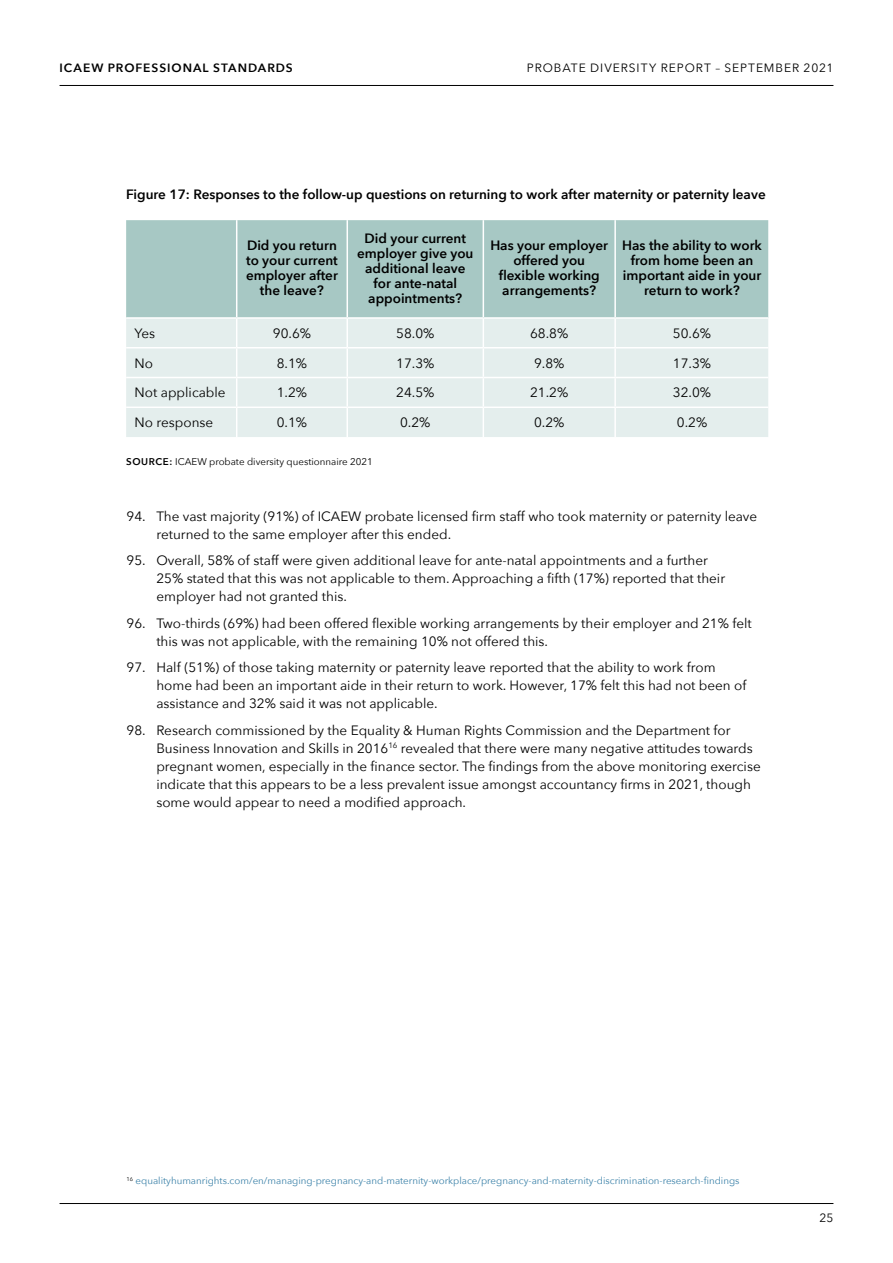
<style>
.page{position:relative;width:893px;height:1263px;background:#fff}
.page>*{position:absolute;margin:0;border:0;box-sizing:border-box;transform-origin:0 0}
.t1{font:13.5px/18px "Avenir Next";color:#000}
.t2{font:600 13.5px/15px "Avenir Next";color:#000;text-align:center}
.t3{font:12px "Avenir Next";letter-spacing:.075em;color:#000}
.t4{font:600 12px "Avenir Next";letter-spacing:.08em;color:#000}
.t5{font:9.75px "Avenir Next";color:#3c82a9}
.t6{font:9.75px "Avenir Next";color:#000}
.s1{font-weight:600}
</style>
<div class="page">
<hr style="left:60px;top:1203px;width:773px;height:1px;background:#000">
<hr style="left:60px;top:85px;width:773px;height:1px;background:#000">
<div style="left:126px;top:220px;width:642px;height:97px;background:#a7c8c4"></div>
<div style="left:126px;top:319px;width:642px;height:118px;background:#e4eeed"></div>
<hr style="left:236px;top:220px;width:1px;height:97px;background:#fff">
<hr style="left:346px;top:220px;width:2px;height:97px;background:#fff">
<hr style="left:483px;top:220px;width:1px;height:97px;background:#fff">
<hr style="left:614px;top:220px;width:2px;height:97px;background:#fff">
<hr style="left:346px;top:319px;width:2px;height:28px;background:#fff">
<hr style="left:614px;top:319px;width:2px;height:28px;background:#fff">
<hr style="left:126px;top:347px;width:111px;height:1px;background:#fff">
<hr style="left:237px;top:347px;width:110px;height:1px;background:#fff">
<hr style="left:347px;top:347px;width:136px;height:1px;background:#fff">
<hr style="left:346px;top:348px;width:2px;height:29px;background:#fff">
<hr style="left:483px;top:347px;width:132px;height:1px;background:#fff">
<hr style="left:615px;top:347px;width:153px;height:1px;background:#fff">
<hr style="left:614px;top:348px;width:2px;height:29px;background:#fff">
<hr style="left:126px;top:377px;width:111px;height:1px;background:#fff">
<hr style="left:237px;top:377px;width:110px;height:1px;background:#fff">
<hr style="left:347px;top:377px;width:136px;height:1px;background:#fff">
<hr style="left:346px;top:378px;width:2px;height:28px;background:#fff">
<hr style="left:483px;top:377px;width:132px;height:1px;background:#fff">
<hr style="left:615px;top:377px;width:153px;height:1px;background:#fff">
<hr style="left:614px;top:378px;width:2px;height:28px;background:#fff">
<hr style="left:126px;top:406px;width:111px;height:2px;background:#fff">
<hr style="left:237px;top:406px;width:110px;height:2px;background:#fff">
<svg style="left:236px;top:319px;width:1px;height:118px"></svg>
<hr style="left:347px;top:406px;width:136px;height:2px;background:#fff">
<hr style="left:346px;top:408px;width:2px;height:29px;background:#fff">
<hr style="left:483px;top:406px;width:132px;height:2px;background:#fff">
<svg style="left:483px;top:319px;width:1px;height:118px"></svg>
<hr style="left:615px;top:406px;width:153px;height:2px;background:#fff">
<hr style="left:614px;top:408px;width:2px;height:29px;background:#fff">
<p class="t4" style="left:60px;top:57px;width:235px">ICAEW PROFESSIONAL STANDARDS</p>
<p class="t3" style="left:527px;top:57px;width:308px">PROBATE DIVERSITY REPORT – SEPTEMBER 2021</p>
<p class="t2" style="left:126px;top:186px;width:641px">Figure 17: Responses to the follow-up questions on returning to work after maternity or paternity leave</p>
<p class="t2" style="left:246px;top:238px;width:93px">Did you return to your current employer after the leave?</p>
<p class="t2" style="left:357px;top:230px;width:118px">Did your current employer give you additional leave for ante-natal appointments?</p>
<p class="t2" style="left:490px;top:238px;width:119px">Has your employer offered you flexible working arrangements?</p>
<p class="t2" style="left:622px;top:238px;width:141px">Has the ability to work from home been an important aide in your return to work?</p>
<p class="t1" style="left:135px;top:324px;width:22px">Yes</p>
<p class="t1" style="left:273px;top:324px;width:40px">90.6%</p>
<p class="t1" style="left:396px;top:324px;width:40px">58.0%</p>
<p class="t1" style="left:530px;top:324px;width:40px">68.8%</p>
<p class="t1" style="left:673px;top:324px;width:40px">50.6%</p>
<p class="t1" style="left:135px;top:353px;width:20px">No</p>
<p class="t1" style="left:277px;top:353px;width:32px">8.1%</p>
<p class="t1" style="left:396px;top:353px;width:40px">17.3%</p>
<p class="t1" style="left:534px;top:353px;width:32px">9.8%</p>
<p class="t1" style="left:673px;top:353px;width:40px">17.3%</p>
<p class="t1" style="left:135px;top:383px;width:93px">Not applicable</p>
<p class="t1" style="left:277px;top:383px;width:32px">1.2%</p>
<p class="t1" style="left:396px;top:383px;width:40px">24.5%</p>
<p class="t1" style="left:530px;top:383px;width:40px">21.2%</p>
<p class="t1" style="left:673px;top:383px;width:40px">32.0%</p>
<p class="t1" style="left:135px;top:413px;width:80px">No response</p>
<p class="t1" style="left:277px;top:413px;width:32px">0.1%</p>
<p class="t1" style="left:400px;top:413px;width:32px">0.2%</p>
<p class="t1" style="left:534px;top:413px;width:32px">0.2%</p>
<p class="t1" style="left:677px;top:413px;width:32px">0.2%</p>
<p class="t6" style="left:126px;top:453px;width:248px"><span class="s1">SOURCE:</span> ICAEW probate diversity questionnaire 2021</p>
<p class="t1" style="left:156px;top:506px;width:602px;text-indent:-30px">94. The vast majority (91%) of ICAEW probate licensed firm staff who took maternity or paternity leave returned to the same employer after this ended.</p>
<p class="t1" style="left:156px;top:551px;width:570px;text-indent:-30px">95. Overall, 58% of staff were given additional leave for ante-natal appointments and a further<br>25% stated that this was not applicable to them. Approaching a fifth (17%) reported that their employer had not granted this.</p>
<p class="t1" style="left:156px;top:613px;width:597px;text-indent:-30px">96. Two-thirds (69%) had been offered flexible working arrangements by their employer and 21% felt this was not applicable, with the remaining 10% not offered this.</p>
<p class="t1" style="left:156px;top:658px;width:591px;text-indent:-30px">97. Half (51%) of those taking maternity or paternity leave reported that the ability to work from home had been an important aide in their return to work. However, 17% felt this had not been of assistance and 32% said it was not applicable.</p>
<p class="t1" style="left:156px;top:720px;width:606px;text-indent:-30px">98. Research commissioned by the Equality &amp; Human Rights Commission and the Department for Business Innovation and Skills in 2016<sup>16</sup> revealed that there were many negative attitudes towards pregnant women, especially in the finance sector. The findings from the above monitoring exercise indicate that this appears to be a less prevalent issue amongst accountancy firms in 2021, though some would appear to need a modified approach.</p>
<p class="t5" style="left:127px;top:1173px;width:614px"><sup>16</sup> equalityhumanrights.com/en/managing-pregnancy-and-maternity-workplace/pregnancy-and-maternity-discrimination-research-findings</p>
<p class="t3" style="left:819px;top:1208px;width:15px">25</p>
</div>
